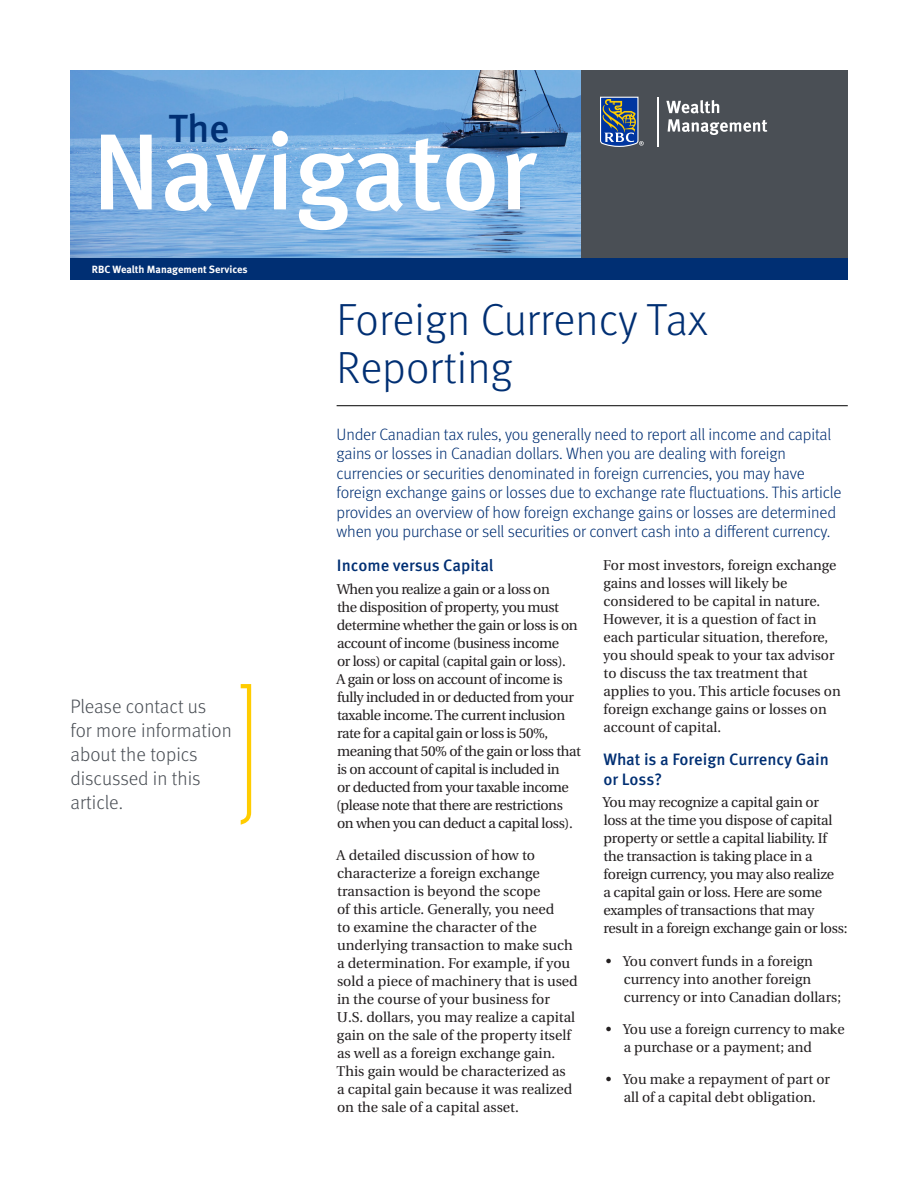
<style>
.page{position:relative;width:918px;height:1188px;background:#fff}
.page>*{position:absolute;margin:0;border:0;box-sizing:border-box;transform-origin:0 0}
.t1{font:500 108px "Meta OT";letter-spacing:-.015em;color:#fff}
._1-Main_Title{font:300 45px/48px "Meta OT";color:#002f73}
.t2{font:500 39.3px "Meta OT";color:#002f73}
._8-Callout_Page_1{font:300 19.5px/24px "Meta OT";color:#4a4f55}
._5-Body_Copy{font:300 16.5px/19.5px "Meta OT";letter-spacing:-.01em;color:#002f73}
._4-Text_Headline{font:500 16.5px/19.5px "Meta OT";color:#002f73}
._5-Body_Copy-2{font:14.25px/18px "Utopia";color:#231f20}
._5-Body_Copy-3{font:14.25px/18px "Utopia";letter-spacing:-.03em;color:#231f20}
._5-Body_Copy-4{font:14.25px/18px "Utopia";letter-spacing:-.02em;color:#231f20}
.t3{font:700 10.5px "Meta OT";color:#fff}
</style>
<div class="page">
<img style="left:70px;top:70px;width:511px;height:188px">
<hr style="left:337px;top:405px;width:511px;height:1px;background:#000">
<div style="left:581px;top:70px;width:267px;height:209px;background:#4a4f55"></div>
<div style="left:70px;top:258px;width:778px;height:22px;background:#002f73"></div>
<svg style="left:600px;top:97px;width:44px;height:50px;background:#546b89"></svg>
<hr style="left:657px;top:97px;width:1px;height:49px;background:#fff">
<svg style="left:666px;top:100px;width:101px;height:35px"></svg>
<svg style="left:241px;top:684px;width:10px;height:141px"></svg>
<p class="t2" style="left:168px;top:104px;width:63px">The</p>
<p class="t1" style="left:92px;top:105px;width:446px">Navigator</p>
<p class="t3" style="left:92px;top:263px;width:157px">RBC Wealth Management Services</p>
<p class="_8-Callout_Page_1" style="left:70px;top:695px;width:163px">Please contact us for more information about the topics discussed in this article.</p>
<p class="_1-Main_Title" style="left:337px;top:296px;width:373px">Foreign Currency Tax<br>Reporting</p>
<p class="_5-Body_Copy" style="left:337px;top:425px;width:506px">Under Canadian tax rules, you generally need to report all income and capital gains or losses in Canadian dollars. When you are dealing with foreign currencies or securities denominated in foreign currencies, you may have foreign exchange gains or losses due to exchange rate fluctuations. This article provides an overview of how foreign exchange gains or losses are determined when you purchase or sell securities or convert cash into a different currency.</p>
<p class="_4-Text_Headline" style="left:337px;top:556px;width:158px">Income versus Capital</p>
<p class="_5-Body_Copy-3" style="left:336px;top:580px;width:247px">When you realize a gain or a loss on<br>the disposition of property, you must determine whether the gain or loss is on account of income (business income<br>or loss) or capital (capital gain or loss).<br>A gain or loss on account of income is fully included in or deducted from your taxable income. The current inclusion rate for a capital gain or loss is 50%, meaning that 50% of the gain or loss that is on account of capital is included in<br>or deducted from your taxable income (please note that there are restrictions on when you can deduct a capital loss).</p>
<p class="_5-Body_Copy-2" style="left:336px;top:847px;width:243px">A detailed discussion of how to characterize a foreign exchange transaction is beyond the scope<br>of this article. Generally, you need<br>to examine the character of the underlying transaction to make such a determination. For example, if you sold a piece of machinery that is used in the course of your business for U.S. dollars, you may realize a capital gain on the sale of the property itself as well as a foreign exchange gain.<br>This gain would be characterized as<br>a capital gain because it was realized on the sale of a capital asset.</p>
<p class="_5-Body_Copy-2" style="left:603px;top:556px;width:239px">For most investors, foreign exchange gains and losses will likely be considered to be capital in nature.<br>However, it is a question of fact in each particular situation, therefore, you should speak to your tax advisor to discuss the tax treatment that applies to you. This article focuses on foreign exchange gains or losses on account of capital.</p>
<p class="_4-Text_Headline" style="left:603px;top:750px;width:227px">What is a Foreign Currency Gain or Loss?</p>
<p class="_5-Body_Copy-4" style="left:603px;top:794px;width:246px">You may recognize a capital gain or<br>loss at the time you dispose of capital property or settle a capital liability. If the transaction is taking place in a foreign currency, you may also realize<br>a capital gain or loss. Here are some examples of transactions that may result in a foreign exchange gain or loss:</p>
<p class="_5-Body_Copy-2" style="left:624px;top:952px;width:219px;text-indent:-18px">• You convert funds in a foreign currency into another foreign currency or into Canadian dollars;</p>
<p class="_5-Body_Copy-2" style="left:624px;top:1020px;width:222px;text-indent:-18px">• You use a foreign currency to make a purchase or a payment; and</p>
<p class="_5-Body_Copy-2" style="left:606px;top:1071px;width:226px;text-align:center">• You make a repayment of part or all of a capital debt obligation.</p>
</div>
